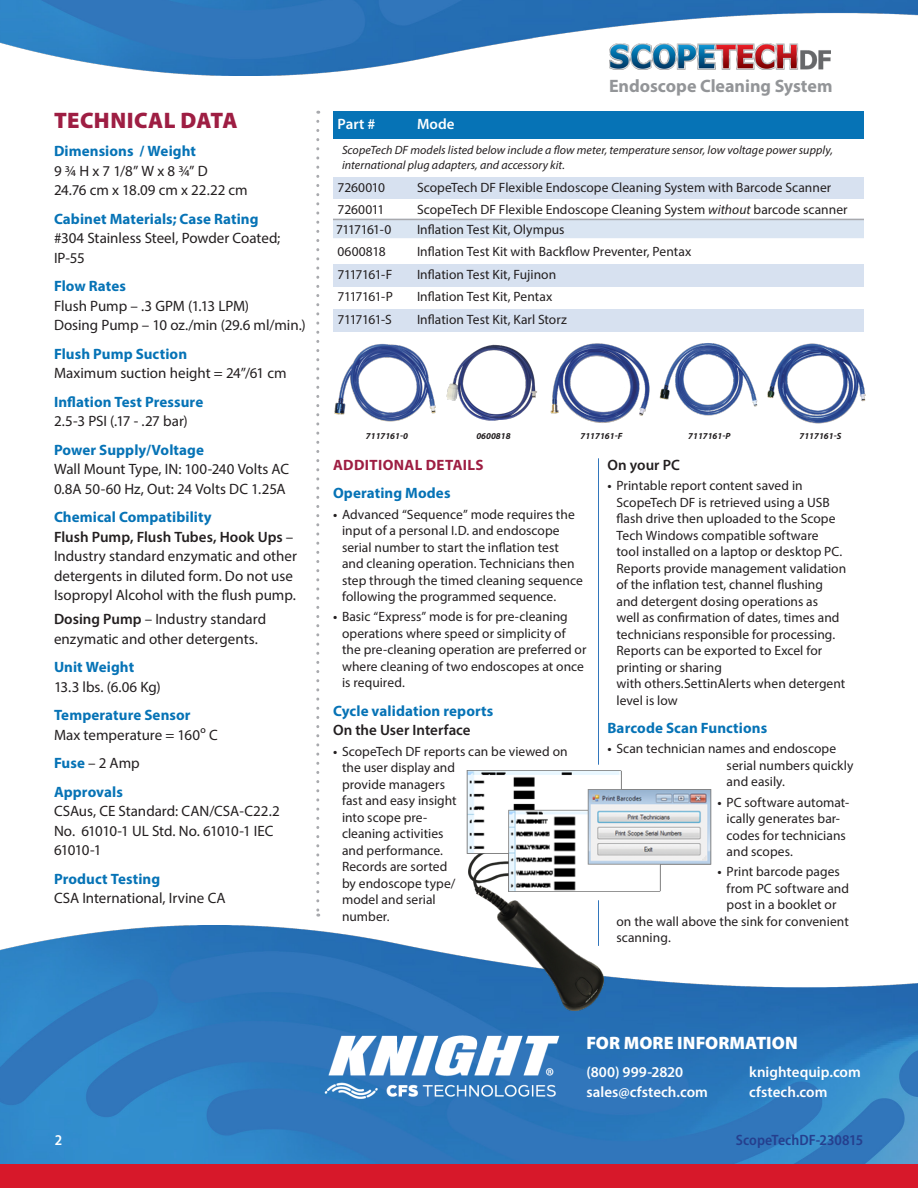
<style>
.page{position:relative;width:918px;height:1188px;background:#fff}
.page>*{position:absolute;margin:0;border:0;box-sizing:border-box;transform-origin:0 0}
.K-Sub-Head_DkRed{font:900 22.5px "Myriad Pro";letter-spacing:.015em;color:#9e1e43}
.t1{font:700 18px "Myriad Pro";color:#939598}
.t2{font:900 18px "Myriad Pro";letter-spacing:.005em;color:#fff}
.K-TechData_Text{font:15px/19.5px "Myriad Pro";color:#231f20}
.K-TechData_Sub-Head_BLUE{font:700 15px "Myriad Pro";letter-spacing:.005em;color:#0673b6}
.t3{font:600 15px/20.2px "Myriad Pro";color:#fff}
.K-TechData_Text-2{font:600 15px "Myriad Pro";color:#231f20}
.t4{font:600 semi-condensed 15px "Myriad Pro";letter-spacing:.005em;color:#253f8e}
.K-TechData_Sub-Head_DkRed{font:700 15px "Myriad Pro";letter-spacing:.025em;color:#9e1e43}
.K-TechData_Sub-Head_BLUE-2{font:15px "Myriad Pro";color:#231f20}
.t5{font:600 semi-condensed 15px "Myriad Pro";color:#fff}
.t6{font:13.5px/16.5px "Myriad Pro";letter-spacing:.005em;color:#231f20}
.t7{font:13.5px "Myriad Pro";letter-spacing:-.05em;color:#231f20}
.t8{font:italic 12px/15px "Myriad Pro";letter-spacing:.005em;color:#231f20}
.K-Caption-Ital{font:italic 700 9px "Myriad Pro";color:#231f20}
.s1{font-weight:600}
.s2{font-weight:700;color:#0673b6}
.s3{font-style:italic}
</style>
<div class="page">
<img style="left:0;top:925px;width:918px;height:239px">
<img style="left:0;top:0;width:918px;height:75px">
<img style="left:319px;top:1033px;width:245px;height:69px">
<div style="left:0;top:1164px;width:918px;height:24px;background:#d7182a"></div>
<svg style="left:316px;top:121px;width:3px;height:796px"></svg>
<div style="left:333px;top:111px;width:531px;height:27px;background:#0673b6"></div>
<div style="left:333px;top:177px;width:531px;height:23px;background:#d7e1f0"></div>
<div style="left:333px;top:199px;width:531px;height:23px;background:#fff"></div>
<div style="left:333px;top:219px;width:531px;height:19px;background:#dae5f2"></div>
<hr style="left:333px;top:219px;width:531px;height:1px;background:#a8a9ad">
<div style="left:333px;top:264px;width:531px;height:23px;background:#d7e1f0"></div>
<div style="left:333px;top:309px;width:531px;height:23px;background:#d7e1f0"></div>
<hr style="left:598px;top:459px;width:1px;height:305px;background:#3276bc">
<img style="left:609px;top:44px;width:222px;height:26px">
<img style="left:334px;top:343px;width:102px;height:79px">
<img style="left:550px;top:343px;width:100px;height:80px">
<img style="left:767px;top:343px;width:99px;height:80px">
<img style="left:659px;top:343px;width:99px;height:73px">
<img style="left:446px;top:344px;width:91px;height:77px">
<img style="left:468px;top:892px;width:135px;height:118px">
<img style="left:467px;top:770px;width:245px;height:122px">
<p class="K-Sub-Head_DkRed" style="left:54px;top:105px;width:185px">TECHNICAL DATA</p>
<p class="K-TechData_Sub-Head_BLUE" style="left:54px;top:141px;width:144px">Dimensions / Weight</p>
<p class="K-TechData_Text" style="left:54px;top:161px;width:155px">9 ¾ H x 7 1/8” W x 8 ¾” D</p>
<p class="K-TechData_Text" style="left:54px;top:180px;width:195px">24.76 cm x 18.09 cm x 22.22 cm</p>
<p class="K-TechData_Sub-Head_BLUE" style="left:54px;top:209px;width:206px">Cabinet Materials; Case Rating</p>
<p class="K-TechData_Text" style="left:54px;top:228px;width:228px">#304 Stainless Steel, Powder Coated;</p>
<p class="K-TechData_Text" style="left:54px;top:248px;width:32px">IP-55</p>
<p class="K-TechData_Sub-Head_BLUE" style="left:54px;top:276px;width:74px">Flow Rates</p>
<p class="K-TechData_Text" style="left:54px;top:296px;width:197px">Flush Pump – .3 GPM (1.13 LPM)</p>
<p class="K-TechData_Text" style="left:54px;top:315px;width:253px">Dosing Pump – 10 oz./min (29.6 ml/min.)</p>
<p class="K-TechData_Sub-Head_BLUE" style="left:54px;top:344px;width:135px">Flush Pump Suction</p>
<p class="K-TechData_Text" style="left:54px;top:363px;width:234px">Maximum suction height = 24”/61 cm</p>
<p class="K-TechData_Sub-Head_BLUE" style="left:54px;top:392px;width:151px">Inflation Test Pressure</p>
<p class="K-TechData_Text" style="left:54px;top:411px;width:135px">2.5-3 PSI (.17 - .27 bar)</p>
<p class="K-TechData_Sub-Head_BLUE" style="left:54px;top:440px;width:152px">Power Supply/Voltage</p>
<p class="K-TechData_Text" style="left:54px;top:459px;width:237px">Wall Mount Type, IN: 100-240 Volts AC<br>0.8A 50-60 Hz, Out: 24 Volts DC 1.25A</p>
<p class="K-TechData_Sub-Head_BLUE" style="left:54px;top:507px;width:159px">Chemical Compatibility</p>
<p class="K-TechData_Text" style="left:54px;top:527px;width:245px"><span class="s1">Flush Pump, Flush Tubes, Hook Ups</span> – Industry standard enzymatic and other detergents in diluted form. Do not use Isopropyl Alcohol with the flush pump.</p>
<p class="K-TechData_Text" style="left:54px;top:609px;width:214px"><span class="s1">Dosing Pump</span> – Industry standard enzymatic and other detergents.</p>
<p class="K-TechData_Sub-Head_BLUE" style="left:54px;top:657px;width:82px">Unit Weight</p>
<p class="K-TechData_Text" style="left:54px;top:677px;width:108px">13.3 lbs. (6.06 Kg)</p>
<p class="K-TechData_Sub-Head_BLUE" style="left:54px;top:705px;width:138px">Temperature Sensor</p>
<p class="K-TechData_Text" style="left:54px;top:725px;width:165px">Max temperature = 160º C</p>
<p class="K-TechData_Sub-Head_BLUE-2" style="left:54px;top:754px;width:87px"><span class="s2">Fuse</span> – 2 Amp</p>
<p class="K-TechData_Sub-Head_BLUE" style="left:54px;top:782px;width:70px">Approvals</p>
<p class="K-TechData_Text" style="left:54px;top:801px;width:227px">CSAus, CE Standard: CAN/CSA-C22.2<br>No. 61010-1 UL Std. No. 61010-1 IEC<br>61010-1</p>
<p class="K-TechData_Sub-Head_BLUE" style="left:54px;top:869px;width:108px">Product Testing</p>
<p class="K-TechData_Text" style="left:54px;top:888px;width:173px">CSA International, Irvine CA</p>
<p class="t1" style="left:609px;top:74px;width:225px">Endoscope Cleaning System</p>
<p class="t3" style="left:338px;top:113px;width:39px">Part #</p>
<p class="t3" style="left:417px;top:113px;width:39px">Mode</p>
<p class="t8" style="left:342px;top:142px;width:492px">ScopeTech DF models listed below include a flow meter, temperature sensor, low voltage power supply, international plug adapters, and accessory kit.</p>
<p class="t6" style="left:338px;top:179px;width:49px">7260010</p>
<p class="t6" style="left:417px;top:179px;width:416px">ScopeTech DF Flexible Endoscope Cleaning System with Barcode Scanner</p>
<p class="t6" style="left:338px;top:201px;width:48px">7260011</p>
<p class="t6" style="left:417px;top:201px;width:432px">ScopeTech DF Flexible Endoscope Cleaning System <span class="s3">without</span> barcode scanner</p>
<p class="t7" style="left:336px;top:221px;width:57px">7117161-0</p>
<p class="t6" style="left:417px;top:221px;width:149px">Inflation Test Kit, Olympus</p>
<p class="t6" style="left:338px;top:243px;width:50px">0600818</p>
<p class="t6" style="left:417px;top:243px;width:276px">Inflation Test Kit with Backflow Preventer, Pentax</p>
<p class="t7" style="left:338px;top:266px;width:56px">7117161-F</p>
<p class="t6" style="left:417px;top:266px;width:141px">Inflation Test Kit, Fujinon</p>
<p class="t7" style="left:338px;top:288px;width:57px">7117161-P</p>
<p class="t6" style="left:417px;top:288px;width:137px">Inflation Test Kit, Pentax</p>
<p class="t7" style="left:338px;top:311px;width:56px">7117161-S</p>
<p class="t6" style="left:417px;top:311px;width:151px">Inflation Test Kit, Karl Storz</p>
<p class="K-Caption-Ital" style="left:366px;top:430px;width:44px">7117161-0</p>
<p class="K-Caption-Ital" style="left:476px;top:430px;width:36px">0600818</p>
<p class="K-Caption-Ital" style="left:581px;top:430px;width:43px">7117161-F</p>
<p class="K-Caption-Ital" style="left:688px;top:430px;width:44px">7117161-P</p>
<p class="K-Caption-Ital" style="left:800px;top:430px;width:43px">7117161-S</p>
<p class="K-TechData_Sub-Head_DkRed" style="left:333px;top:455px;width:152px">ADDITIONAL DETAILS</p>
<p class="K-TechData_Sub-Head_BLUE" style="left:333px;top:483px;width:119px">Operating Modes</p>
<p class="t6" style="left:342px;top:506px;width:242px;text-indent:-9px"><span class="s1">•</span> Advanced “Sequence” mode requires the input of a personal I.D. and endoscope serial number to start the inflation test and cleaning operation. Technicians then step through the timed cleaning sequence following the programmed sequence.</p>
<p class="t6" style="left:342px;top:608px;width:246px;text-indent:-9px"><span class="s1">•</span> Basic “Express” mode is for pre-cleaning operations where speed or simplicity of the pre-cleaning operation are preferred or where cleaning of two endoscopes at once is required.</p>
<p class="K-TechData_Sub-Head_BLUE" style="left:333px;top:701px;width:162px">Cycle validation reports</p>
<p class="K-TechData_Text-2" style="left:333px;top:721px;width:139px">On the User Interface</p>
<p class="t6" style="left:342px;top:743px;width:227px;text-indent:-9px"><span class="s1">•</span> ScopeTech DF reports can be viewed on the user display and<br>provide managers<br>fast and easy insight<br>into scope pre-<br>cleaning activities<br>and performance.<br>Records are sorted<br>by endoscope type/<br>model and serial<br>number.</p>
<p class="K-TechData_Text-2" style="left:608px;top:455px;width:74px">On your PC</p>
<p class="t6" style="left:616px;top:477px;width:231px;text-indent:-9px"><span class="s1">•</span> Printable report content saved in ScopeTech DF is retrieved using a USB flash drive then uploaded to the Scope Tech Windows compatible software<br>tool installed on a laptop or desktop PC.<br>Reports provide management validation of the inflation test, channel flushing and detergent dosing operations as<br>well as confirmation of dates, times and technicians responsible for processing.<br>Reports can be exported to Excel for printing or sharing<br>with others.SettinAlerts when detergent level is low</p>
<p class="K-TechData_Sub-Head_BLUE" style="left:608px;top:718px;width:161px">Barcode Scan Functions</p>
<p class="t6" style="left:727px;top:740px;width:128px;text-indent:-119px"><span class="s1">•</span> Scan technician names and endoscope serial numbers quickly and easily.</p>
<p class="t6" style="left:727px;top:794px;width:124px;text-indent:-9px"><span class="s1">•</span> PC software automat&shy;ically generates bar&shy;codes for technicians and scopes.</p>
<p class="t6" style="left:718px;top:863px;width:124px"><span class="s1">•</span> Print barcode pages</p>
<p class="t6" style="left:727px;top:880px;width:124px">from PC software and</p>
<p class="t6" style="left:727px;top:896px;width:111px">post in a booklet or</p>
<p class="t6" style="left:616px;top:913px;width:234px">on the wall above the sink for convenient</p>
<p class="t6" style="left:616px;top:929px;width:56px">scanning.</p>
<h2 class="t2" style="left:586px;top:1031px;width:213px">FOR MORE INFORMATION</h2>
<p class="t3" style="left:586px;top:1061px;width:123px">(800) 999-2820 sales@cfstech.com</p>
<p class="t3" style="left:749px;top:1061px;width:113px">knightequip.com cfstech.com</p>
<p class="t5" style="left:55px;top:1131px;width:9px">2</p>
<p class="t4" style="left:736px;top:1131px;width:129px">ScopeTechDF-230815</p>
</div>
